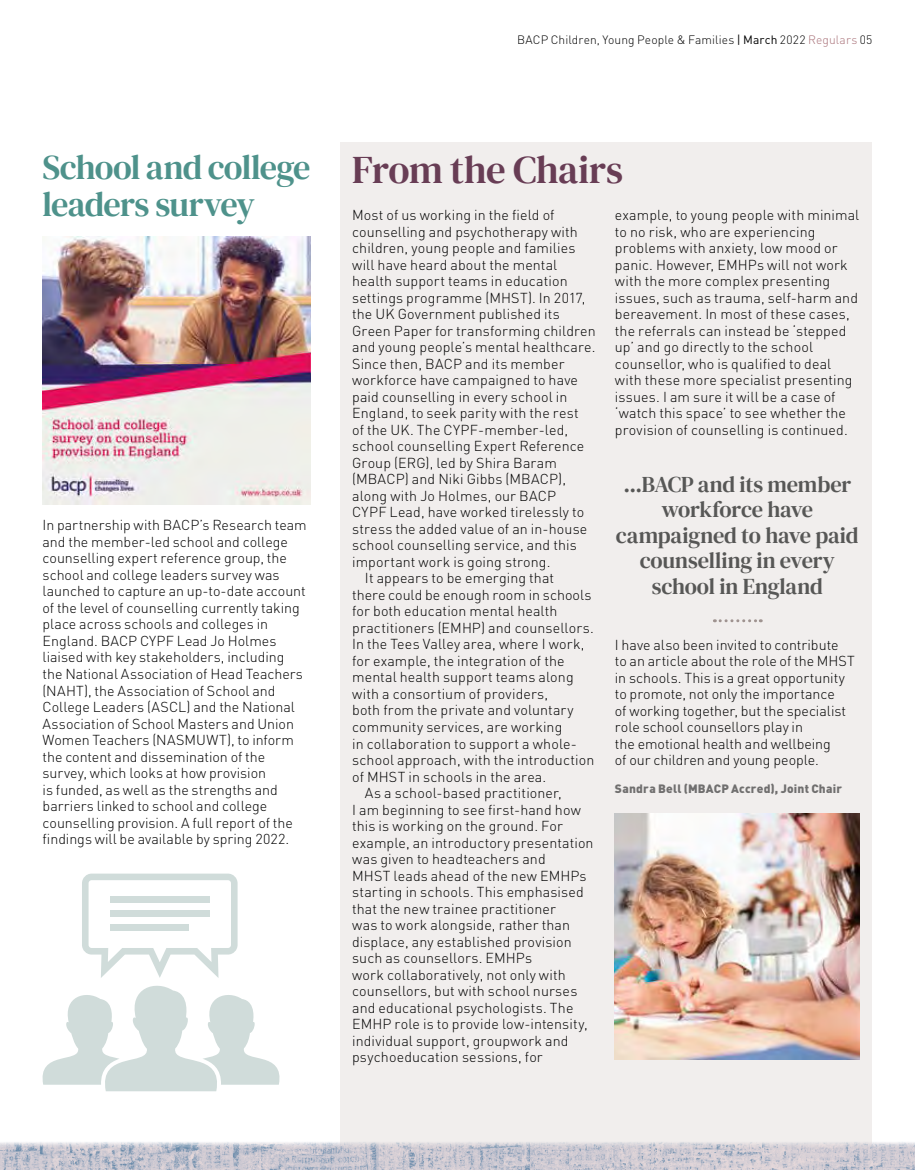
<style>
.page{position:relative;width:915px;height:1170px;background:#fff}
.page>*{position:absolute;margin:0;border:0;box-sizing:border-box;transform-origin:0 0}
.t1{font:39px "DM Serif Text";letter-spacing:-.01em;color:#683d55}
.t2{font:34.5px/37.5px "DM Serif Text";letter-spacing:-.025em;color:#4e928b}
.t3{font:22.5px/25.5px "DM Serif Text";letter-spacing:-.01em;color:#575756;text-align:center}
.t4{font:300 14.25px/16.5px "DIN";letter-spacing:.005em;color:#000}
.t5{font:300 12px "DIN";letter-spacing:.01em;color:#000}
.t6{font:900 12px "DIN";letter-spacing:.015em;color:#706f6f}
.s1{font-weight:400}
.s2{color:#a97279}
</style>
<div class="page">
<div style="left:340px;top:143px;width:532px;height:1026px;background:#f1eeed"></div>
<img style="left:1px;top:1142px;width:913px;height:27px">
<svg style="left:0;top:1142px;width:1px;height:27px"></svg>
<svg style="left:714px;top:619px;width:47px;height:3px"></svg>
<img style="left:43px;top:236px;width:267px;height:268px">
<svg style="left:42px;top:873px;width:238px;height:218px"></svg>
<div style="left:110px;top:896px;width:99px;height:6px;background:#d0dcda"></div>
<div style="left:110px;top:910px;width:99px;height:6px;background:#d0dcda"></div>
<div style="left:110px;top:924px;width:78px;height:6px;background:#d0dcda"></div>
<img style="left:614px;top:813px;width:245px;height:246px">
<p class="t5" style="left:517px;top:32px;width:357px">BACP Children, Young People &amp; Families <span class="s1">| March</span> 2022 <span class="s2">Regulars</span> 05</p>
<h2 class="t2" style="left:43px;top:149px;width:269px">School and college leaders survey</h2>
<p class="t4" style="left:43px;top:517px;width:265px">In partnership with BACP’s Research team and the member-led school and college counselling expert reference group, the school and college leaders survey was launched to capture an up-to-date account of the level of counselling currently taking place across schools and colleges in England. BACP CYPF Lead Jo Holmes liaised with key stakeholders, including the National Association of Head Teachers (NAHT), the Association of School and College Leaders (ASCL) and the National Association of School Masters and Union Women Teachers (NASMUWT), to inform the content and dissemination of the survey, which looks at how provision<br>is funded, as well as the strengths and barriers linked to school and college counselling provision. A full report of the findings will be available by spring 2022.</p>
<h1 class="t1" style="left:352px;top:147px;width:272px">From the Chairs</h1>
<p class="t4" style="left:352px;top:207px;width:204px">Most of us working in the field of</p>
<p class="t4" style="left:352px;top:223px;width:227px">counselling and psychotherapy with</p>
<p class="t4" style="left:352px;top:240px;width:225px">children, young people and families</p>
<p class="t4" style="left:352px;top:256px;width:207px">will have heard about the mental</p>
<p class="t4" style="left:352px;top:273px;width:217px">health support teams in education</p>
<p class="t4" style="left:352px;top:289px;width:235px">settings programme (MHST). In 2017,</p>
<p class="t4" style="left:352px;top:306px;width:209px">the UK Government published its</p>
<p class="t4" style="left:352px;top:322px;width:245px">Green Paper for transforming children</p>
<p class="t4" style="left:352px;top:339px;width:245px">and young people’s mental healthcare.</p>
<p class="t4" style="left:352px;top:355px;width:214px">Since then, BACP and its member</p>
<p class="t4" style="left:352px;top:372px;width:227px">workforce have campaigned to have</p>
<p class="t4" style="left:352px;top:388px;width:217px">paid counselling in every school in</p>
<p class="t4" style="left:352px;top:405px;width:228px">England, to seek parity with the rest</p>
<p class="t4" style="left:352px;top:421px;width:217px">of the UK. The CYPF-member-led,</p>
<p class="t4" style="left:352px;top:438px;width:234px">school counselling Expert Reference</p>
<p class="t4" style="left:352px;top:454px;width:206px">Group (ERG), led by Shira Baram</p>
<p class="t4" style="left:352px;top:471px;width:215px">(MBACP) and Niki Gibbs (MBACP),</p>
<p class="t4" style="left:352px;top:487px;width:205px">along with Jo Holmes, our BACP</p>
<p class="t4" style="left:352px;top:504px;width:233px">CYPF Lead, have worked tirelessly to</p>
<p class="t4" style="left:352px;top:520px;width:237px">stress the added value of an in-house</p>
<p class="t4" style="left:352px;top:537px;width:226px">school counselling service, and this</p>
<p class="t4" style="left:352px;top:553px;width:200px">important work is going strong.</p>
<p class="t4" style="left:365px;top:570px;width:191px">It appears to be emerging that</p>
<p class="t4" style="left:352px;top:586px;width:241px">there could be enough room in schools</p>
<p class="t4" style="left:352px;top:603px;width:207px">for both education mental health</p>
<p class="t4" style="left:352px;top:619px;width:243px">practitioners (EMHP) and counsellors.</p>
<p class="t4" style="left:352px;top:636px;width:234px">In the Tees Valley area, where I work,</p>
<p class="t4" style="left:352px;top:652px;width:214px">for example, the integration of the</p>
<p class="t4" style="left:352px;top:669px;width:223px">mental health support teams along</p>
<p class="t4" style="left:352px;top:685px;width:197px">with a consortium of providers,</p>
<p class="t4" style="left:352px;top:702px;width:223px">both from the private and voluntary</p>
<p class="t4" style="left:352px;top:718px;width:212px">community services, are working</p>
<p class="t4" style="left:352px;top:735px;width:226px">in collaboration to support a whole-</p>
<p class="t4" style="left:352px;top:751px;width:243px">school approach, with the introduction</p>
<p class="t4" style="left:352px;top:768px;width:196px">of MHST in schools in the area.</p>
<p class="t4" style="left:365px;top:784px;width:198px">As a school-based practitioner,</p>
<p class="t4" style="left:352px;top:801px;width:230px">I am beginning to see first-hand how</p>
<p class="t4" style="left:352px;top:817px;width:212px">this is working on the ground. For</p>
<p class="t4" style="left:352px;top:834px;width:243px">example, an introductory presentation</p>
<p class="t4" style="left:352px;top:850px;width:195px">was given to headteachers and</p>
<p class="t4" style="left:352px;top:867px;width:236px">MHST leads ahead of the new EMHPs</p>
<p class="t4" style="left:352px;top:883px;width:233px">starting in schools. This emphasised</p>
<p class="t4" style="left:352px;top:900px;width:205px">that the new trainee practitioner</p>
<p class="t4" style="left:352px;top:916px;width:219px">was to work alongside, rather than</p>
<p class="t4" style="left:352px;top:933px;width:221px">displace, any established provision</p>
<p class="t4" style="left:352px;top:949px;width:181px">such as counsellors. EMHPs</p>
<p class="t4" style="left:352px;top:966px;width:215px">work collaboratively, not only with</p>
<p class="t4" style="left:352px;top:982px;width:227px">counsellors, but with school nurses</p>
<p class="t4" style="left:352px;top:999px;width:223px">and educational psychologists. The</p>
<p class="t4" style="left:352px;top:1015px;width:237px">EMHP role is to provide low-intensity,</p>
<p class="t4" style="left:352px;top:1032px;width:218px">individual support, groupwork and</p>
<p class="t4" style="left:352px;top:1048px;width:192px">psychoeducation sessions, for</p>
<p class="t4" style="left:614px;top:207px;width:246px">example, to young people with minimal to no risk, who are experiencing problems with anxiety, low mood or panic. However, EMHPs will not work with the more complex presenting issues, such as trauma, self-harm and bereavement. In most of these cases, the referrals can instead be ‘stepped up’ and go directly to the school counsellor, who is qualified to deal with these more specialist presenting issues. I am sure it will be a case of ‘watch this space’ to see whether the provision of counselling is continued.</p>
<h3 class="t3" style="left:615px;top:471px;width:244px">...BACP and its member workforce have campaigned to have paid counselling in every school in England</h3>
<p class="t4" style="left:614px;top:636px;width:241px">I have also been invited to contribute<br>to an article about the role of the MHST in schools. This is a great opportunity to promote, not only the importance<br>of working together, but the specialist role school counsellors play in<br>the emotional health and wellbeing<br>of our children and young people.</p>
<p class="t6" style="left:614px;top:781px;width:228px">Sandra Bell (MBACP Accred), Joint Chair</p>
</div>
